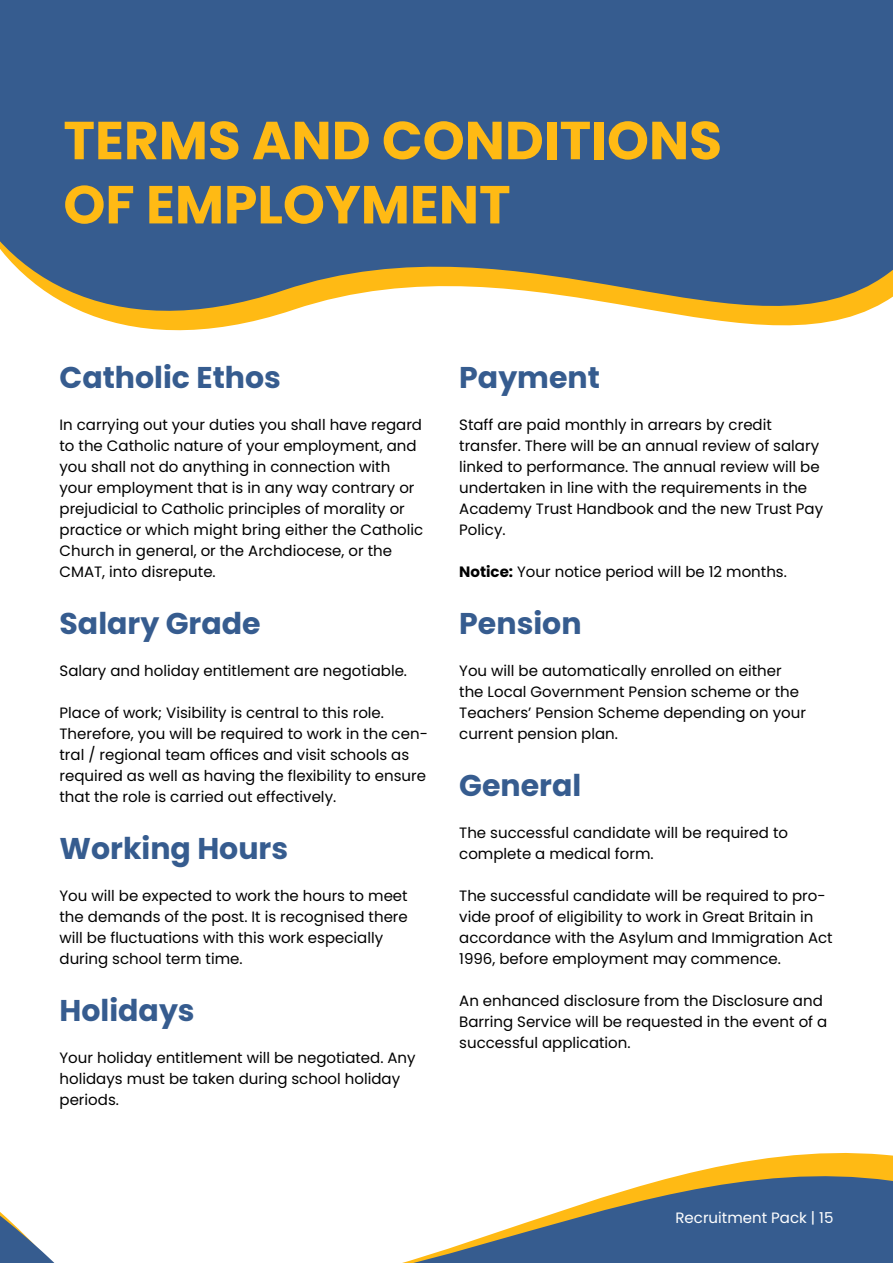
<style>
.page{position:relative;width:893px;height:1263px;background:#fff}
.page>*{position:absolute;margin:0;border:0;box-sizing:border-box;transform-origin:0 0}
.t1{font:700 53.4px/64.2px "Poppins";color:#ffba14}
.t2{font:700 30px "Poppins";color:#365c8f}
.t3{font:15px/21px "Poppins";color:#000}
.t4{font:15px "Poppins";color:#fff}
.s1{font-weight:700}
</style>
<div class="page">
<svg style="left:0;top:0;width:893px;height:331px;background:#506d8f"></svg>
<svg style="left:0;top:1212px;width:55px;height:51px"></svg>
<svg style="left:402px;top:1153px;width:491px;height:110px;fill:#3a5e8f"></svg>
<h1 class="t1" style="left:63px;top:109px;width:660px">TERMS AND CONDITIONS<br>OF EMPLOYMENT</h1>
<h2 class="t2" style="left:60px;top:360px;width:223px">Catholic Ethos</h2>
<p class="t3" style="left:60px;top:414px;width:365px">In carrying out your duties you shall have regard to the Catholic nature of your employment, and you shall not do anything in connection with your employment that is in any way contrary or prejudicial to Catholic principles of morality or practice or which might bring either the Catholic Church in general, or the Archdiocese, or the CMAT, into disrepute.</p>
<h2 class="t2" style="left:60px;top:606px;width:203px">Salary Grade</h2>
<p class="t3" style="left:60px;top:660px;width:349px">Salary and holiday entitlement are negotiable.</p>
<p class="t3" style="left:60px;top:702px;width:370px">Place of work; Visibility is central to this role.<br>Therefore, you will be required to work in the cen&shy;tral / regional team offices and visit schools as required as well as having the flexibility to ensure that the role is carried out effectively.</p>
<h2 class="t2" style="left:60px;top:831px;width:230px">Working Hours</h2>
<p class="t3" style="left:60px;top:885px;width:350px">You will be expected to work the hours to meet the demands of the post. It is recognised there will be fluctuations with this work especially during school term time.</p>
<h2 class="t2" style="left:60px;top:993px;width:137px">Holidays</h2>
<p class="t3" style="left:60px;top:1047px;width:358px">Your holiday entitlement will be negotiated. Any holidays must be taken during school holiday periods.</p>
<h2 class="t2" style="left:459px;top:360px;width:142px">Payment</h2>
<p class="t3" style="left:459px;top:414px;width:365px">Staff are paid monthly in arrears by credit transfer. There will be an annual review of salary linked to performance. The annual review will be undertaken in line with the requirements in the Academy Trust Handbook and the new Trust Pay Policy.</p>
<p class="t3" style="left:459px;top:561px;width:329px"><span class="s1">Notice:</span> Your notice period will be 12 months.</p>
<h2 class="t2" style="left:459px;top:606px;width:124px">Pension</h2>
<p class="t3" style="left:459px;top:660px;width:348px">You will be automatically enrolled on either the Local Government Pension scheme or the Teachers’ Pension Scheme depending on your current pension plan.</p>
<h2 class="t2" style="left:459px;top:768px;width:124px">General</h2>
<p class="t3" style="left:459px;top:822px;width:330px">The successful candidate will be required to complete a medical form.</p>
<p class="t3" style="left:459px;top:885px;width:375px">The successful candidate will be required to pro&shy;vide proof of eligibility to work in Great Britain in accordance with the Asylum and Immigration Act 1996, before employment may commence.</p>
<p class="t3" style="left:459px;top:990px;width:370px">An enhanced disclosure from the Disclosure and<br>Barring Service will be requested in the event of a successful application.</p>
<p class="t4" style="left:675px;top:1209px;width:159px">Recruitment Pack | 15</p>
</div>
